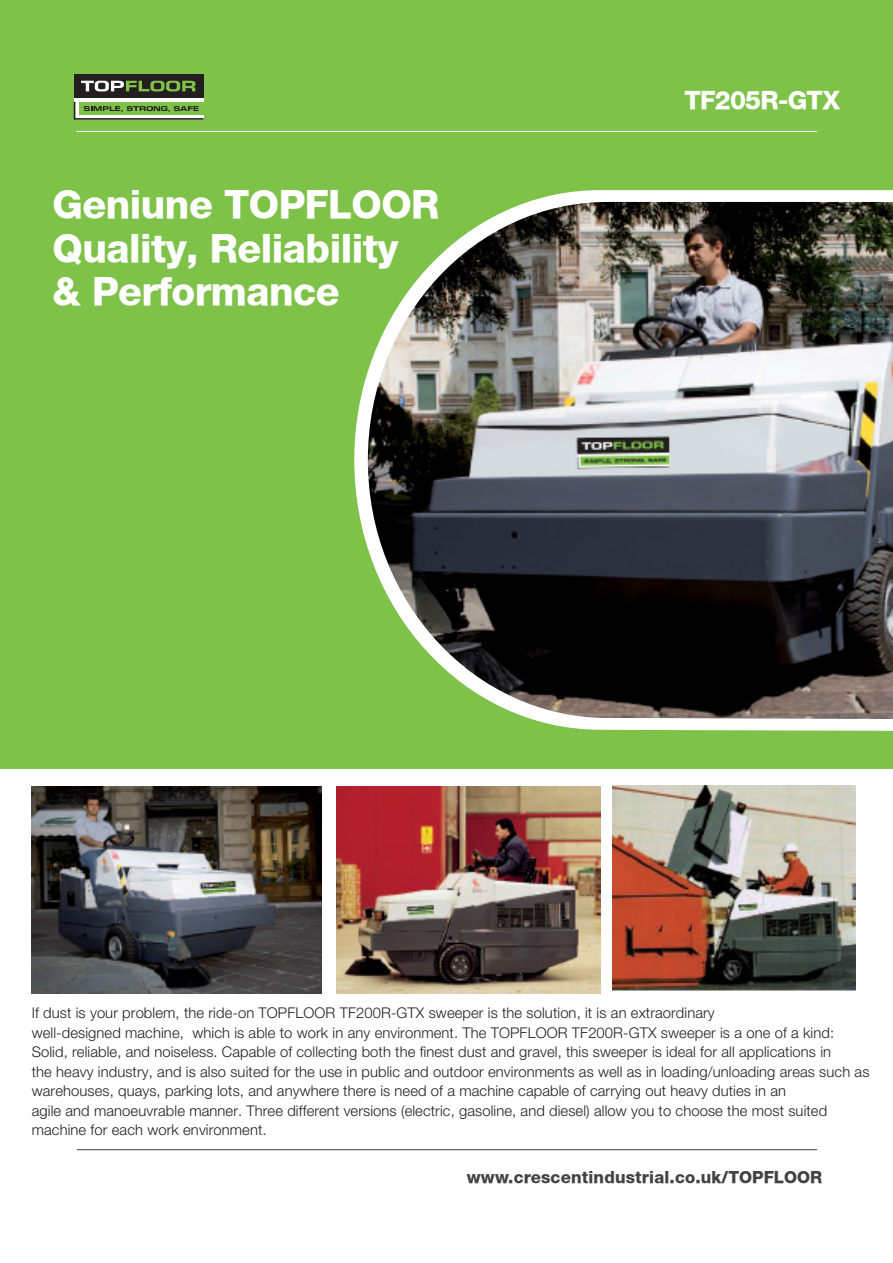
<style>
.page{position:relative;width:893px;height:1263px;background:#fff}
.page>*{position:absolute;margin:0;border:0;box-sizing:border-box;transform-origin:0 0}
.t1{font:800 39px/43.5px "Helvetica Neue";letter-spacing:-.015em;color:#fff}
.t2{font:800 25.2px "Helvetica Neue";letter-spacing:-.025em;color:#fff}
.t3{font:800 16.8px "Helvetica Neue";letter-spacing:.01em;color:#424143}
.t4{font:300 14.7px/19.5px "Helvetica Neue";letter-spacing:.005em;color:#231f20}
</style>
<div class="page">
<div style="left:0;top:0;width:892px;height:769px;background:#7fc249"></div>
<svg style="left:354px;top:190px;width:538px;height:541px"></svg>
<img style="left:368px;top:202px;width:524px;height:517px">
<hr style="left:77px;top:131px;width:739px;height:1px;background:#fff">
<hr style="left:77px;top:1149px;width:740px;height:1px;background:#424143">
<img style="left:32px;top:786px;width:289px;height:207px">
<img style="left:336px;top:786px;width:264px;height:207px">
<img style="left:612px;top:785px;width:243px;height:206px">
<div style="left:74px;top:74px;width:130px;height:46px;background:#fff"></div>
<div style="left:74px;top:74px;width:130px;height:24px;background:#231f20"></div>
<svg style="left:81px;top:81px;width:114px;height:10px"></svg>
<svg style="left:74px;top:101px;width:130px;height:19px"></svg>
<h1 class="t1" style="left:53px;top:183px;width:388px">Geniune TOPFLOOR<br>Quality, Reliability<br>&amp; Performance</h1>
<h2 class="t2" style="left:684px;top:85px;width:157px">TF205R-GTX</h2>
<p class="t4" style="left:32px;top:1002px;width:839px">If dust is your problem, the ride-on TOPFLOOR TF200R-GTX sweeper is the solution, it is an extraordinary<br>well-designed machine, which is able to work in any environment. The TOPFLOOR TF200R-GTX sweeper is a one of a kind:<br>Solid, reliable, and noiseless. Capable of collecting both the finest dust and gravel, this sweeper is ideal for all applications in<br>the heavy industry, and is also suited for the use in public and outdoor environments as well as in loading/unloading areas such as warehouses, quays, parking lots, and anywhere there is need of a machine capable of carrying out heavy duties in an<br>agile and manoeuvrable manner. Three different versions (electric, gasoline, and diesel) allow you to choose the most suited machine for each work environment.</p>
<p class="t3" style="left:467px;top:1167px;width:357px">www.crescentindustrial.co.uk/TOPFLOOR</p>
</div>
